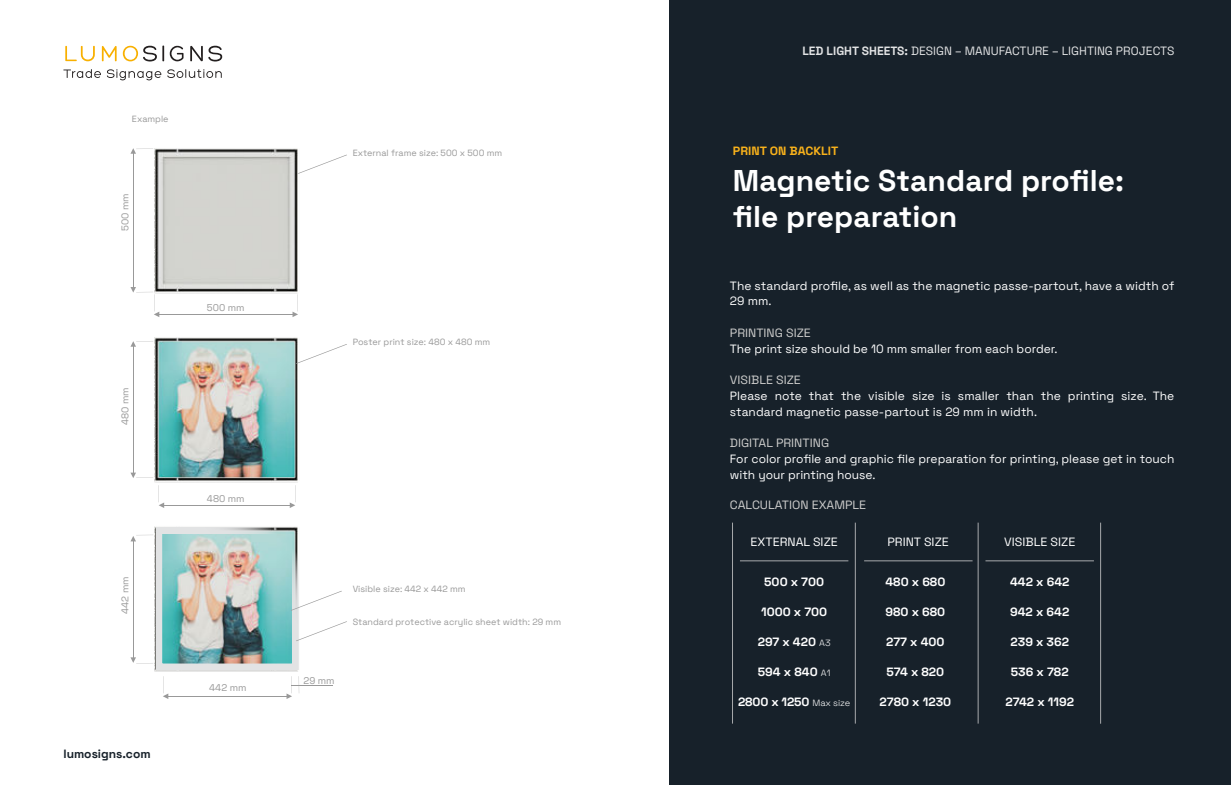
<style>
.page{position:relative;width:1231px;height:785px;background:#fff}
.page>*{position:absolute;margin:0;border:0;box-sizing:border-box;transform-origin:0 0}
.t1{font:700 30px/36px "Space Grotesk";color:#fff}
.t2{font:12px/15.8px "Space Grotesk";color:#fff}
.t3{font:700 12px "Space Grotesk";color:#fff}
.t4{font:12px "Space Grotesk";color:#cdcdcc}
.t5{font:12px "Space Grotesk";color:#e2e3e4}
.t6{font:700 12px "Space Grotesk";color:#f9b21b}
.t7{font:700 12px "Space Grotesk";color:#17212a}
.t8{font:9.75px "Space Grotesk";color:#999}
.t9{font:9px "Space Grotesk";color:#999}
.s1{font-weight:700}
.s2{font-weight:300;font-size:9px}
</style>
<div class="page">
<div style="left:669px;top:0;width:562px;height:784px;background:#17212a"></div>
<svg style="left:65px;top:46px;width:30px;height:15px"></svg>
<svg style="left:102px;top:46px;width:15px;height:16px"></svg>
<svg style="left:123px;top:45px;width:41px;height:17px"></svg>
<svg style="left:170px;top:46px;width:14px;height:15px"></svg>
<svg style="left:190px;top:46px;width:32px;height:16px"></svg>
<svg style="left:63px;top:69px;width:38px;height:9px"></svg>
<svg style="left:107px;top:69px;width:54px;height:11px"></svg>
<svg style="left:167px;top:69px;width:55px;height:9px"></svg>
<hr style="left:133px;top:152px;width:1px;height:137px;background:#999">
<svg style="left:130px;top:148px;width:23px;height:6px"></svg>
<hr style="left:157px;top:314px;width:138px;height:1px;background:#999">
<svg style="left:130px;top:287px;width:29px;height:30px"></svg>
<svg style="left:293px;top:294px;width:5px;height:23px"></svg>
<svg style="left:300px;top:155px;width:47px;height:18px"></svg>
<img style="left:153px;top:148px;width:147px;height:146px">
<img style="left:154px;top:337px;width:144px;height:146px">
<hr style="left:163px;top:505px;width:128px;height:1px;background:#999">
<svg style="left:158px;top:485px;width:6px;height:23px"></svg>
<svg style="left:290px;top:485px;width:6px;height:23px"></svg>
<hr style="left:166px;top:696px;width:123px;height:1px;background:#999">
<svg style="left:163px;top:676px;width:5px;height:23px"></svg>
<svg style="left:287px;top:676px;width:5px;height:23px"></svg>
<hr style="left:133px;top:343px;width:1px;height:131px;background:#999">
<svg style="left:131px;top:341px;width:22px;height:5px"></svg>
<svg style="left:130px;top:472px;width:23px;height:6px"></svg>
<svg style="left:297px;top:344px;width:50px;height:20px"></svg>
<img style="left:156px;top:339px;width:141px;height:141px">
<img style="left:154px;top:670px;width:144px;height:2px">
<hr style="left:291px;top:685px;width:42px;height:1px;background:#999">
<img style="left:130px;top:526px;width:217px;height:144px">
<hr style="left:985px;top:560px;width:109px;height:1px;background:#a8aaac">
<hr style="left:864px;top:560px;width:109px;height:1px;background:#a8aaac">
<hr style="left:740px;top:560px;width:108px;height:1px;background:#a8aaac">
<hr style="left:978px;top:522px;width:1px;height:201px;background:#a8aaac">
<hr style="left:1100px;top:522px;width:1px;height:201px;background:#a8aaac">
<hr style="left:732px;top:522px;width:1px;height:201px;background:#a8aaac">
<hr style="left:855px;top:522px;width:1px;height:201px;background:#a8aaac">
<p class="t9" style="left:132px;top:115px;width:38px">Example</p>
<p class="t8" style="left:121px;top:231px;width:39px;rotate:-90deg">500 mm</p>
<p class="t8" style="left:121px;top:425px;width:39px;rotate:-90deg">480 mm</p>
<p class="t8" style="left:121px;top:614px;width:39px;rotate:-90deg">442 mm</p>
<p class="t7" style="left:63px;top:748px;width:89px">lumosigns.com</p>
<p class="t8" style="left:207px;top:303px;width:39px">500 mm</p>
<p class="t8" style="left:207px;top:494px;width:39px">480 mm</p>
<p class="t8" style="left:209px;top:683px;width:39px">442 mm</p>
<p class="t5" style="left:802px;top:45px;width:373px"><span class="s1">LED LIGHT SHEETS:</span> DESIGN – MANUFACTURE – LIGHTING PROJECTS</p>
<p class="t9" style="left:353px;top:149px;width:151px">External frame size: 500 x 500 mm</p>
<p class="t6" style="left:733px;top:145px;width:107px">PRINT ON BACKLIT</p>
<h1 class="t1" style="left:733px;top:160px;width:393px">Magnetic Standard profile: file preparation</h1>
<p class="t9" style="left:353px;top:338px;width:139px">Poster print size: 480 x 480 mm</p>
<p class="t9" style="left:353px;top:585px;width:115px">Visible size: 442 x 442 mm</p>
<p class="t9" style="left:353px;top:617px;width:210px">Standard protective acrylic sheet width: 29 mm</p>
<p class="t8" style="left:303px;top:675px;width:33px">29 mm</p>
<p class="t2" style="left:730px;top:277px;width:446px">The standard profile, as well as the magnetic passe-partout, have a width of<br>29 mm.</p>
<p class="t4" style="left:730px;top:327px;width:82px">PRINTING SIZE</p>
<p class="t2" style="left:730px;top:341px;width:329px">The print size should be 10 mm smaller from each border.</p>
<p class="t4" style="left:730px;top:374px;width:73px">VISIBLE SIZE</p>
<p class="t2" style="left:730px;top:388px;width:446px">Please note that the visible size is smaller than the printing size. The standard magnetic passe-partout is 29 mm in width.</p>
<p class="t4" style="left:730px;top:437px;width:101px">DIGITAL PRINTING</p>
<p class="t2" style="left:730px;top:450px;width:446px">For color profile and graphic file preparation for printing, please get in touch with your printing house.</p>
<p class="t4" style="left:730px;top:499px;width:138px">CALCULATION EXAMPLE</p>
<p class="t2" style="left:751px;top:534px;width:89px">EXTERNAL SIZE</p>
<p class="t3" style="left:764px;top:576px;width:61px">500 x 700</p>
<p class="t3" style="left:761px;top:606px;width:68px">1000 x 700</p>
<p class="t3" style="left:758px;top:636px;width:74px">297 x 420 <span class="s2">A3</span></p>
<p class="t3" style="left:758px;top:666px;width:74px">594 x 840 <span class="s2">A1</span></p>
<p class="t3" style="left:738px;top:696px;width:114px">2800 x 1250 <span class="s2">Max size</span></p>
<p class="t2" style="left:887px;top:534px;width:63px">PRINT SIZE</p>
<p class="t2" style="left:1004px;top:534px;width:73px">VISIBLE SIZE</p>
<p class="t3" style="left:885px;top:576px;width:61px">480 x 680</p>
<p class="t3" style="left:886px;top:606px;width:61px">980 x 680</p>
<p class="t3" style="left:886px;top:636px;width:60px">277 x 400</p>
<p class="t3" style="left:886px;top:666px;width:59px">574 x 820</p>
<p class="t3" style="left:880px;top:696px;width:73px">2780 x 1230</p>
<p class="t3" style="left:1010px;top:576px;width:61px">442 x 642</p>
<p class="t3" style="left:1010px;top:606px;width:61px">942 x 642</p>
<p class="t3" style="left:1010px;top:636px;width:60px">239 x 362</p>
<p class="t3" style="left:1011px;top:666px;width:59px">536 x 782</p>
<p class="t3" style="left:1006px;top:696px;width:70px">2742 x 1192</p>
</div>
